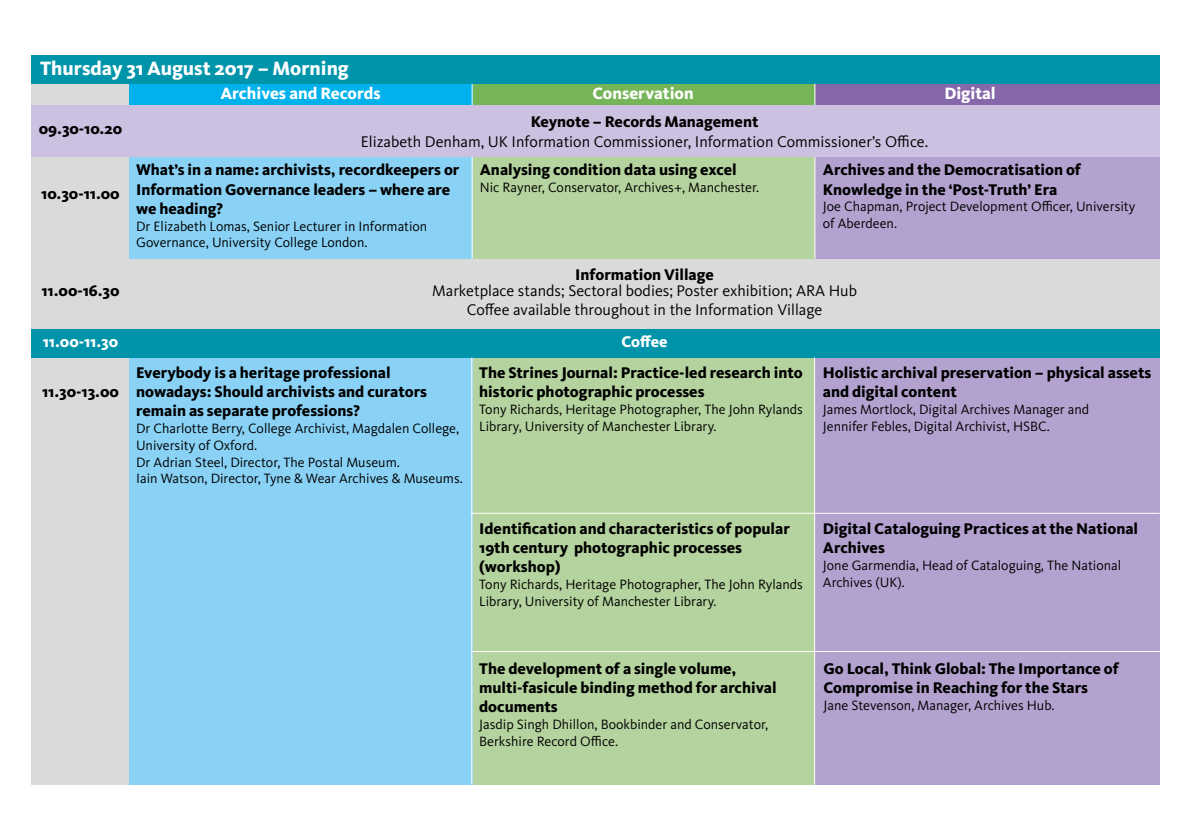
<style>
.page{position:relative;width:1191px;height:840px;background:#fff}
.page>*{position:absolute;margin:0;border:0;box-sizing:border-box;transform-origin:0 0}
.t1{font:800 20px "Kievit OT";color:#fff}
.t2{font:800 17px "Kievit OT";color:#fff}
.t3{font:800 16px/19.2px "Kievit OT";color:#000}
.t4{font:16px "Kievit OT";color:#000}
.t5{font:800 16px "Kievit OT";color:#fff}
.t6{font:14px/16.8px "Kievit OT";color:#000}
</style>
<div class="page">
<div style="left:31px;top:56px;width:1128px;height:728px;background:#dadada"></div>
<div style="left:130px;top:356px;width:342px;height:428px;background:#89d2f6"></div>
<div style="left:814px;top:356px;width:345px;height:428px;background:#b3a2cf"></div>
<div style="left:472px;top:356px;width:342px;height:428px;background:#b4d39e"></div>
<div style="left:31px;top:56px;width:1128px;height:28px;background:#0094aa"></div>
<div style="left:31px;top:329px;width:1128px;height:28px;background:#0094aa"></div>
<div style="left:130px;top:84px;width:342px;height:22px;background:#00b1eb"></div>
<div style="left:814px;top:84px;width:345px;height:22px;background:#8567aa"></div>
<div style="left:472px;top:84px;width:342px;height:22px;background:#75b558"></div>
<div style="left:130px;top:157px;width:342px;height:102px;background:#89d2f6"></div>
<div style="left:814px;top:157px;width:345px;height:102px;background:#b3a2cf"></div>
<div style="left:472px;top:157px;width:342px;height:102px;background:#b4d39e"></div>
<hr style="left:471px;top:512px;width:688px;height:1px;background:#fff">
<hr style="left:472px;top:650px;width:689px;height:1px;background:#fff">
<hr style="left:471px;top:84px;width:1px;height:174px;background:#fff">
<hr style="left:814px;top:84px;width:1px;height:174px;background:#fff">
<hr style="left:814px;top:357px;width:1px;height:427px;background:#fff">
<hr style="left:471px;top:357px;width:1px;height:427px;background:#fff">
<div style="left:31px;top:106px;width:1128px;height:51px;background:#ccc1e0"></div>
<p class="t1" style="left:40px;top:56px;width:310px">Thursday 31 August 2017 – Morning</p>
<p class="t2" style="left:220px;top:84px;width:162px">Archives and Records</p>
<p class="t2" style="left:592px;top:84px;width:103px">Conservation</p>
<p class="t2" style="left:944px;top:84px;width:53px">Digital</p>
<p class="t3" style="left:39px;top:119px;width:85px">09.30-10.20</p>
<p class="t3" style="left:41px;top:184px;width:80px">10.30-11.00</p>
<p class="t3" style="left:41px;top:281px;width:80px">11.00-16.30</p>
<p class="t5" style="left:43px;top:331px;width:77px">11.00-11.30</p>
<p class="t3" style="left:42px;top:382px;width:78px">11.30-13.00</p>
<p class="t3" style="left:531px;top:112px;width:229px">Keynote – Records Management</p>
<p class="t4" style="left:361px;top:132px;width:569px">Elizabeth Denham, UK Information Commissioner, Information Commissioner’s Office.</p>
<p class="t3" style="left:136px;top:160px;width:325px">What’s in a name: archivists, recordkeepers or<br>Information Governance leaders – where are we heading?</p>
<p class="t6" style="left:136px;top:217px;width:293px">Dr Elizabeth Lomas, Senior Lecturer in Information<br>Governance, University College London.</p>
<p class="t3" style="left:480px;top:160px;width:258px">Analysing condition data using excel</p>
<p class="t6" style="left:480px;top:179px;width:281px">Nic Rayner, Conservator, Archives+, Manchester.</p>
<p class="t3" style="left:823px;top:160px;width:259px">Archives and the Democratisation of<br>Knowledge in the ‘Post-Truth’ Era</p>
<p class="t6" style="left:823px;top:198px;width:314px">Joe Chapman, Project Development Officer, University of Aberdeen.</p>
<p class="t3" style="left:575px;top:265px;width:140px">Information Village</p>
<p class="t4" style="left:432px;top:281px;width:426px">Marketplace stands; Sectoral bodies; Poster exhibition; ARA Hub</p>
<p class="t4" style="left:467px;top:300px;width:357px">Coffee available throughout in the Information Village</p>
<p class="t5" style="left:621px;top:332px;width:48px">Coffee</p>
<p class="t3" style="left:136px;top:362px;width:292px">Everybody is a heritage professional nowadays: Should archivists and curators remain as separate professions?</p>
<p class="t6" style="left:136px;top:420px;width:324px">Dr Charlotte Berry, College Archivist, Magdalen College,<br>University of Oxford.</p>
<p class="t6" style="left:136px;top:453px;width:265px">Dr Adrian Steel, Director, The Postal Museum.</p>
<p class="t6" style="left:136px;top:470px;width:328px">Iain Watson, Director, Tyne &amp; Wear Archives &amp; Museums.</p>
<p class="t3" style="left:479px;top:362px;width:325px">The Strines Journal: Practice-led research into historic photographic processes</p>
<p class="t6" style="left:479px;top:400px;width:325px">Tony Richards, Heritage Photographer, The John Rylands<br>Library, University of Manchester Library.</p>
<p class="t3" style="left:479px;top:518px;width:312px">Identification and characteristics of popular<br>19th century photographic processes</p>
<p class="t3" style="left:479px;top:557px;width:83px">(workshop)</p>
<p class="t6" style="left:479px;top:576px;width:325px">Tony Richards, Heritage Photographer, The John Rylands<br>Library, University of Manchester Library.</p>
<p class="t3" style="left:823px;top:362px;width:330px">Holistic archival preservation – physical assets and digital content</p>
<p class="t6" style="left:823px;top:400px;width:268px">James Mortlock, Digital Archives Manager and</p>
<p class="t6" style="left:823px;top:417px;width:228px">Jennifer Febles, Digital Archivist, HSBC.</p>
<p class="t3" style="left:823px;top:518px;width:317px">Digital Cataloguing Practices at the National<br>Archives</p>
<p class="t6" style="left:823px;top:557px;width:300px">Jone Garmendia, Head of Cataloguing, The National<br>Archives (UK).</p>
<p class="t3" style="left:479px;top:658px;width:259px">The development of a single volume,</p>
<p class="t3" style="left:479px;top:677px;width:299px">multi-fasicule binding method for archival documents</p>
<p class="t6" style="left:479px;top:716px;width:290px">Jasdip Singh Dhillon, Bookbinder and Conservator,<br>Berkshire Record Office.</p>
<p class="t3" style="left:823px;top:658px;width:297px">Go Local, Think Global: The Importance of<br>Compromise in Reaching for the Stars</p>
<p class="t6" style="left:823px;top:696px;width:232px">Jane Stevenson, Manager, Archives Hub.</p>
</div>
